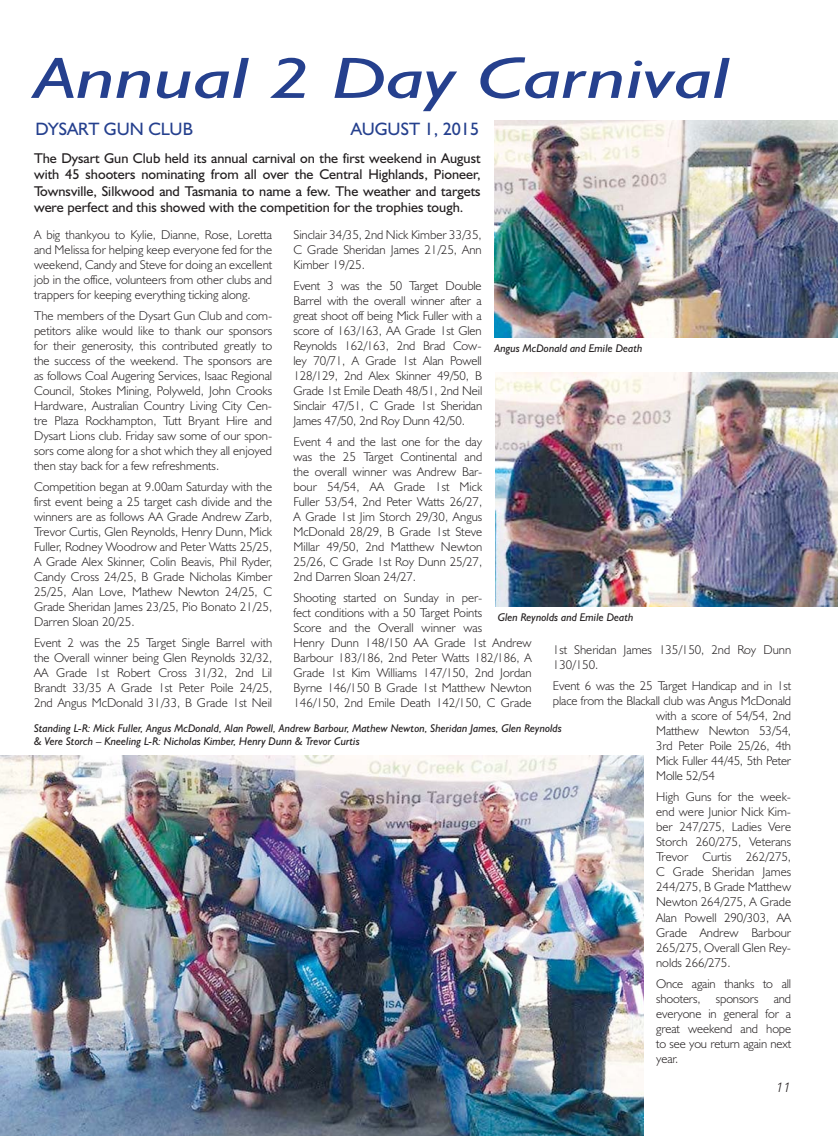
<style>
.page{position:relative;width:838px;height:1136px;background:#fff}
.page>*{position:absolute;margin:0;border:0;box-sizing:border-box;transform-origin:0 0}
.t1{font:italic 58.5px "Humanist 521 BT";color:#25408e;scale:1.4 1}
.t2{font:18px "Humanist 521 BT";color:#25408e}
.t3{font:14.25px/16.5px "Humanist 521 BT";color:#231f20;text-align:justify}
.t4{font:13.5px "Humanist 777 BT Light Italic B";color:#231f20}
.t5{font:300 12.75px/15px "Humanist 521 BT";color:#231f20;text-align:justify}
.t6{font:italic 11.25px/13.5px "Humanist 521 BT";color:#231f20}
</style>
<div class="page">
<img style="left:0;top:755px;width:643px;height:380px">
<img style="left:494px;top:120px;width:344px;height:218px">
<img style="left:495px;top:373px;width:343px;height:234px">
<h1 class="t1" style="left:34px;top:55px;width:499px">Annual 2 Day Carnival</h1>
<h2 class="t2" style="left:36px;top:122px;width:159px">DYSART GUN CLUB</h2>
<h2 class="t2" style="left:351px;top:122px;width:130px">AUGUST 1, 2015</h2>
<p class="t3" style="left:34px;top:151px;width:448px">The Dysart Gun Club held its annual carnival on the first weekend in August with 45 shooters nominating from all over the Central Highlands, Pioneer, Townsville, Silkwood and Tasmania to name a few. The weather and targets were perfect and this showed with the competition for the trophies tough.</p>
<p class="t5" style="left:293px;top:228px;width:190px">Sinclair 34/35, 2nd Nick Kimber 33/35, C Grade Sheridan James 21/25, Ann Kimber 19/25.</p>
<p class="t5" style="left:293px;top:279px;width:190px">Event 3 was the 50 Target Double Barrel with the overall winner after a great shoot off being Mick Fuller with a score of 163/163, AA Grade 1st Glen Reynolds 162/163, 2nd Brad Cow&shy;ley 70/71, A Grade 1st Alan Powell 128/129, 2nd Alex Skinner 49/50, B Grade 1st Emile Death 48/51, 2nd Neil Sinclair 47/51, C Grade 1st Sheridan James 47/50, 2nd Roy Dunn 42/50.</p>
<p class="t5" style="left:293px;top:435px;width:190px">Event 4 and the last one for the day was the 25 Target Continental and the overall winner was Andrew Bar&shy;bour 54/54, AA Grade 1st Mick Fuller 53/54, 2nd Peter Watts 26/27, A Grade 1st Jim Storch 29/30, Angus McDonald 28/29, B Grade 1st Steve Millar 49/50, 2nd Matthew Newton 25/26, C Grade 1st Roy Dunn 25/27, 2nd Darren Sloan 24/27.</p>
<p class="t5" style="left:293px;top:591px;width:240px;text-align:left">Shooting started on Sunday in per-<br>fect conditions with a 50 Target Points<br>Score and the Overall winner was<br>Henry Dunn 148/150 AA Grade 1st Andrew Barbour 183/186, 2nd Peter Watts 182/186, A Grade 1st Kim Williams 147/150, 2nd Jordan Byrne 146/150 B Grade 1st Matthew Newton 146/150, 2nd Emile Death 142/150, C Grade</p>
<p class="t5" style="left:34px;top:228px;width:240px">A big thankyou to Kylie, Dianne, Rose, Loretta and Melissa for helping keep everyone fed for the weekend, Candy and Steve for doing an excellent job in the office, volunteers from other clubs and trappers for keeping everything ticking along.</p>
<p class="t5" style="left:34px;top:309px;width:240px">The members of the Dysart Gun Club and com&shy;petitors alike would like to thank our sponsors for their generosity, this contributed greatly to the success of the weekend. The sponsors are as follows Coal Augering Services, Isaac Regional Council, Stokes Mining, Polyweld, John Crooks Hardware, Australian Country Living City Cen&shy;tre Plaza Rockhampton, Tutt Bryant Hire and Dysart Lions club. Friday saw some of our spon&shy;sors come along for a shot which they all enjoyed then stay back for a few refreshments.</p>
<p class="t5" style="left:34px;top:480px;width:240px">Competition began at 9.00am Saturday with the first event being a 25 target cash divide and the winners are as follows AA Grade Andrew Zarb, Trevor Curtis, Glen Reynolds, Henry Dunn, Mick Fuller, Rodney Woodrow and Peter Watts 25/25, A Grade Alex Skinner, Colin Beavis, Phil Ryder, Candy Cross 24/25, B Grade Nicholas Kimber 25/25, Alan Love, Mathew Newton 24/25, C Grade Sheridan James 23/25, Pio Bonato 21/25, Darren Sloan 20/25.</p>
<p class="t5" style="left:34px;top:636px;width:240px">Event 2 was the 25 Target Single Barrel with the Overall winner being Glen Reynolds 32/32, AA Grade 1st Robert Cross 31/32, 2nd Lil Brandt 33/35 A Grade 1st Peter Poile 24/25, 2nd Angus McDonald 31/33, B Grade 1st Neil</p>
<p class="t6" style="left:494px;top:342px;width:149px">Angus McDonald and Emile Death</p>
<p class="t6" style="left:498px;top:611px;width:137px">Glen Reynolds and Emile Death</p>
<p class="t5" style="left:553px;top:643px;width:240px">1st Sheridan James 135/150, 2nd Roy Dunn<br>130/150.</p>
<p class="t5" style="left:553px;top:679px;width:240px">Event 6 was the 25 Target Handicap and in 1st</p>
<p class="t5" style="left:553px;top:694px;width:240px">place from the Blackall club was Angus McDonald</p>
<p class="t5" style="left:656px;top:709px;width:137px">with a score of 54/54, 2nd</p>
<p class="t5" style="left:656px;top:724px;width:137px">Matthew Newton 53/54,</p>
<p class="t5" style="left:656px;top:739px;width:137px">3rd Peter Poile 25/26, 4th</p>
<p class="t5" style="left:656px;top:754px;width:137px">Mick Fuller 44/45, 5th Peter</p>
<p class="t5" style="left:656px;top:769px;width:60px">Molle 52/54</p>
<p class="t5" style="left:656px;top:790px;width:137px">High Guns for the week&shy;end were Junior Nick Kim&shy;ber 247/275, Ladies Vere Storch 260/275, Veterans Trevor Curtis 262/275, C Grade Sheridan James 244/275, B Grade Matthew Newton 264/275, A Grade Alan Powell 290/303, AA Grade Andrew Barbour 265/275, Overall Glen Rey&shy;nolds 266/275.</p>
<p class="t5" style="left:656px;top:976px;width:137px">Once again thanks to all shooters, sponsors and everyone in general for a great weekend and hope to see you return again next year.</p>
<p class="t6" style="left:34px;top:722px;width:529px">Standing L-R: Mick Fuller, Angus McDonald, Alan Powell, Andrew Barbour, Mathew Newton, Sheridan James, Glen Reynolds &amp; Vere Storch – Kneeling L-R: Nicholas Kimber, Henry Dunn &amp; Trevor Curtis</p>
<p class="t4" style="left:776px;top:1080px;width:17px">11</p>
</div>
